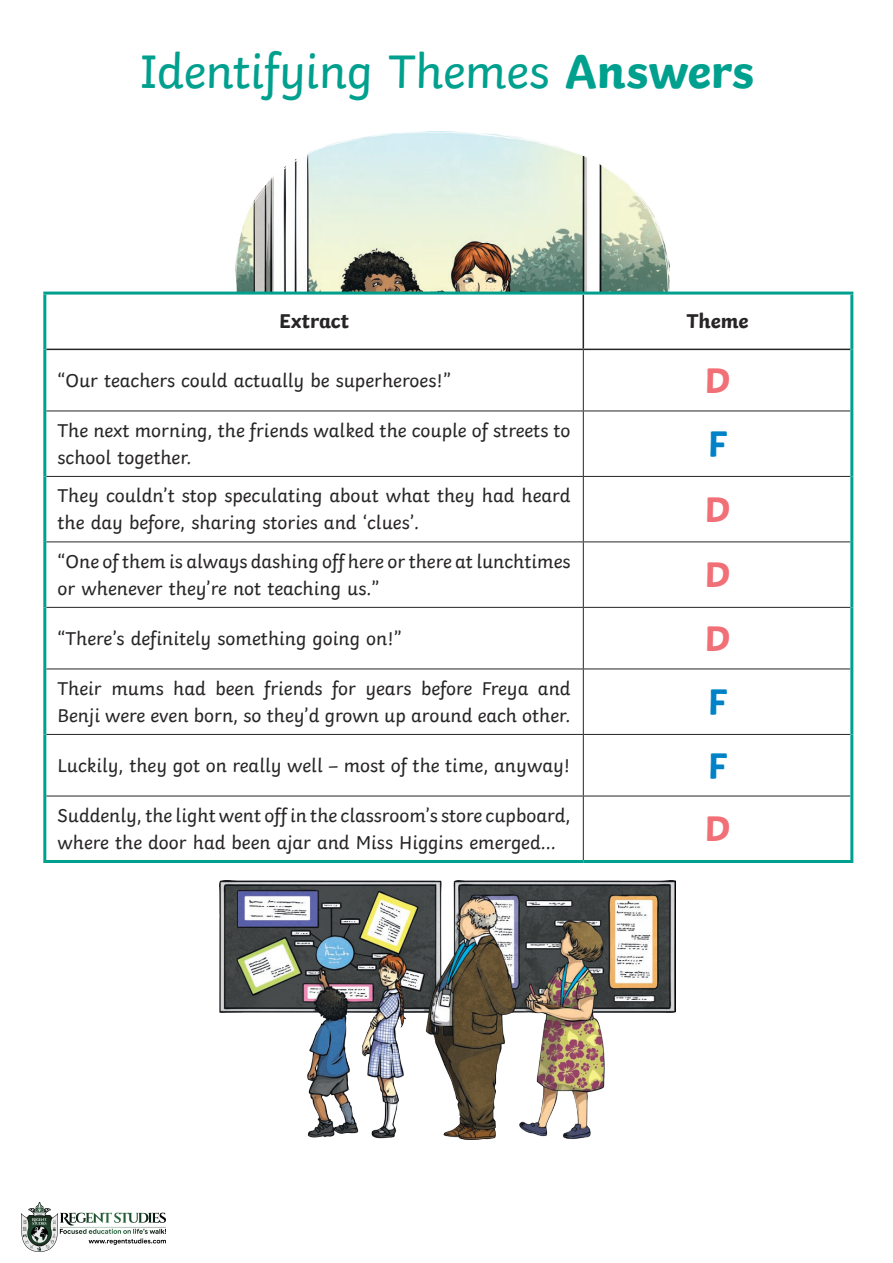
<style>
.page{position:relative;width:893px;height:1263px;background:#fff}
.page>*{position:absolute;margin:0;border:0;box-sizing:border-box;transform-origin:0 0}
.Heading_1{font:49.5px "Twinkl";letter-spacing:-.01em;color:#00a08f}
.Heading_1-2{font:700 37.5px "Twinkl";color:#f17078}
.Heading_1-3{font:700 37.5px "Twinkl";color:#0082c9}
.Heading_3{font:700 21px "Twinkl";color:#282526}
.KS2_Body_Copy{font:19.5px/27px "Twinkl";color:#282526}
.s1{font-weight:700}
</style>
<div class="page">
<img style="left:236px;top:132px;width:433px;height:160px">
<svg style="left:46px;top:295px;width:804px;height:565px"></svg>
<hr style="left:583px;top:295px;width:1px;height:54px;background:#282526">
<hr style="left:46px;top:349px;width:537px;height:1px;background:#282526">
<hr style="left:583px;top:349px;width:267px;height:1px;background:#282526">
<hr style="left:583px;top:350px;width:1px;height:61px;background:#282526">
<hr style="left:583px;top:411px;width:1px;height:65px;background:#282526">
<hr style="left:583px;top:477px;width:1px;height:64px;background:#282526">
<hr style="left:583px;top:542px;width:1px;height:65px;background:#282526">
<hr style="left:583px;top:608px;width:1px;height:61px;background:#282526">
<hr style="left:583px;top:669px;width:1px;height:65px;background:#282526">
<hr style="left:583px;top:735px;width:1px;height:61px;background:#282526">
<hr style="left:583px;top:796px;width:1px;height:64px;background:#282526">
<hr style="left:46px;top:411px;width:537px;height:1px;background:#282526">
<hr style="left:583px;top:411px;width:267px;height:1px;background:#282526">
<hr style="left:46px;top:476px;width:537px;height:1px;background:#282526">
<hr style="left:583px;top:476px;width:267px;height:1px;background:#282526">
<hr style="left:46px;top:541px;width:537px;height:1px;background:#282526">
<hr style="left:583px;top:541px;width:267px;height:1px;background:#282526">
<hr style="left:46px;top:607px;width:537px;height:1px;background:#282526">
<hr style="left:583px;top:607px;width:267px;height:1px;background:#282526">
<hr style="left:46px;top:669px;width:537px;height:1px;background:#282526">
<hr style="left:583px;top:669px;width:267px;height:1px;background:#282526">
<hr style="left:46px;top:734px;width:537px;height:1px;background:#282526">
<hr style="left:583px;top:734px;width:267px;height:1px;background:#282526">
<hr style="left:46px;top:796px;width:537px;height:1px;background:#282526">
<hr style="left:583px;top:796px;width:267px;height:1px;background:#282526">
<hr style="left:43px;top:292px;width:540px;height:3px;background:#00a08f">
<hr style="left:43px;top:295px;width:3px;height:54px;background:#00a08f">
<hr style="left:583px;top:292px;width:270px;height:3px;background:#00a08f">
<hr style="left:850px;top:295px;width:3px;height:54px;background:#00a08f">
<hr style="left:43px;top:349px;width:3px;height:62px;background:#00a08f">
<hr style="left:850px;top:349px;width:3px;height:62px;background:#00a08f">
<hr style="left:43px;top:411px;width:3px;height:65px;background:#00a08f">
<hr style="left:850px;top:411px;width:3px;height:65px;background:#00a08f">
<hr style="left:43px;top:476px;width:3px;height:66px;background:#00a08f">
<hr style="left:850px;top:476px;width:3px;height:66px;background:#00a08f">
<hr style="left:43px;top:542px;width:3px;height:65px;background:#00a08f">
<hr style="left:850px;top:542px;width:3px;height:65px;background:#00a08f">
<hr style="left:43px;top:607px;width:3px;height:62px;background:#00a08f">
<hr style="left:850px;top:607px;width:3px;height:62px;background:#00a08f">
<hr style="left:43px;top:669px;width:3px;height:65px;background:#00a08f">
<hr style="left:850px;top:669px;width:3px;height:65px;background:#00a08f">
<hr style="left:43px;top:734px;width:3px;height:62px;background:#00a08f">
<hr style="left:850px;top:734px;width:3px;height:62px;background:#00a08f">
<hr style="left:43px;top:796px;width:3px;height:64px;background:#00a08f">
<hr style="left:850px;top:796px;width:3px;height:64px;background:#00a08f">
<hr style="left:43px;top:860px;width:540px;height:3px;background:#00a08f">
<hr style="left:583px;top:860px;width:270px;height:3px;background:#00a08f">
<img style="left:220px;top:880px;width:455px;height:259px">
<img style="left:22px;top:1203px;width:143px;height:49px">
<p class="Heading_1" style="left:139px;top:33px;width:616px">Identifying Themes <span class="s1">Answers</span></p>
<p class="Heading_3" style="left:279px;top:304px;width:71px">Extract</p>
<p class="Heading_3" style="left:687px;top:304px;width:63px">Theme</p>
<p class="KS2_Body_Copy" style="left:58px;top:365px;width:395px">“Our teachers could actually be superheroes!”</p>
<p class="Heading_1-2" style="left:704px;top:349px;width:28px">D</p>
<p class="KS2_Body_Copy" style="left:58px;top:415px;width:514px">The next morning, the friends walked the couple of streets to school together.</p>
<p class="Heading_1-3" style="left:708px;top:412px;width:21px">F</p>
<p class="KS2_Body_Copy" style="left:58px;top:480px;width:514px">They couldn’t stop speculating about what they had heard the day before, sharing stories and ‘clues’.</p>
<p class="Heading_1-2" style="left:704px;top:478px;width:28px">D</p>
<p class="KS2_Body_Copy" style="left:58px;top:546px;width:515px">“One of them is always dashing off here or there at lunchtimes or whenever they’re not teaching us.”</p>
<p class="Heading_1-2" style="left:704px;top:543px;width:28px">D</p>
<p class="KS2_Body_Copy" style="left:58px;top:623px;width:346px">“There’s definitely something going on!”</p>
<p class="Heading_1-2" style="left:704px;top:607px;width:28px">D</p>
<p class="KS2_Body_Copy" style="left:58px;top:673px;width:514px">Their mums had been friends for years before Freya and<br>Benji were even born, so they’d grown up around each other.</p>
<p class="Heading_1-3" style="left:708px;top:670px;width:21px">F</p>
<p class="KS2_Body_Copy" style="left:58px;top:750px;width:514px">Luckily, they got on really well – most of the time, anyway!</p>
<p class="Heading_1-3" style="left:708px;top:734px;width:21px">F</p>
<p class="KS2_Body_Copy" style="left:58px;top:800px;width:514px">Suddenly, the light went off in the classroom’s store cupboard, where the door had been ajar and Miss Higgins emerged…</p>
<p class="Heading_1-2" style="left:704px;top:798px;width:28px">D</p>
</div>
